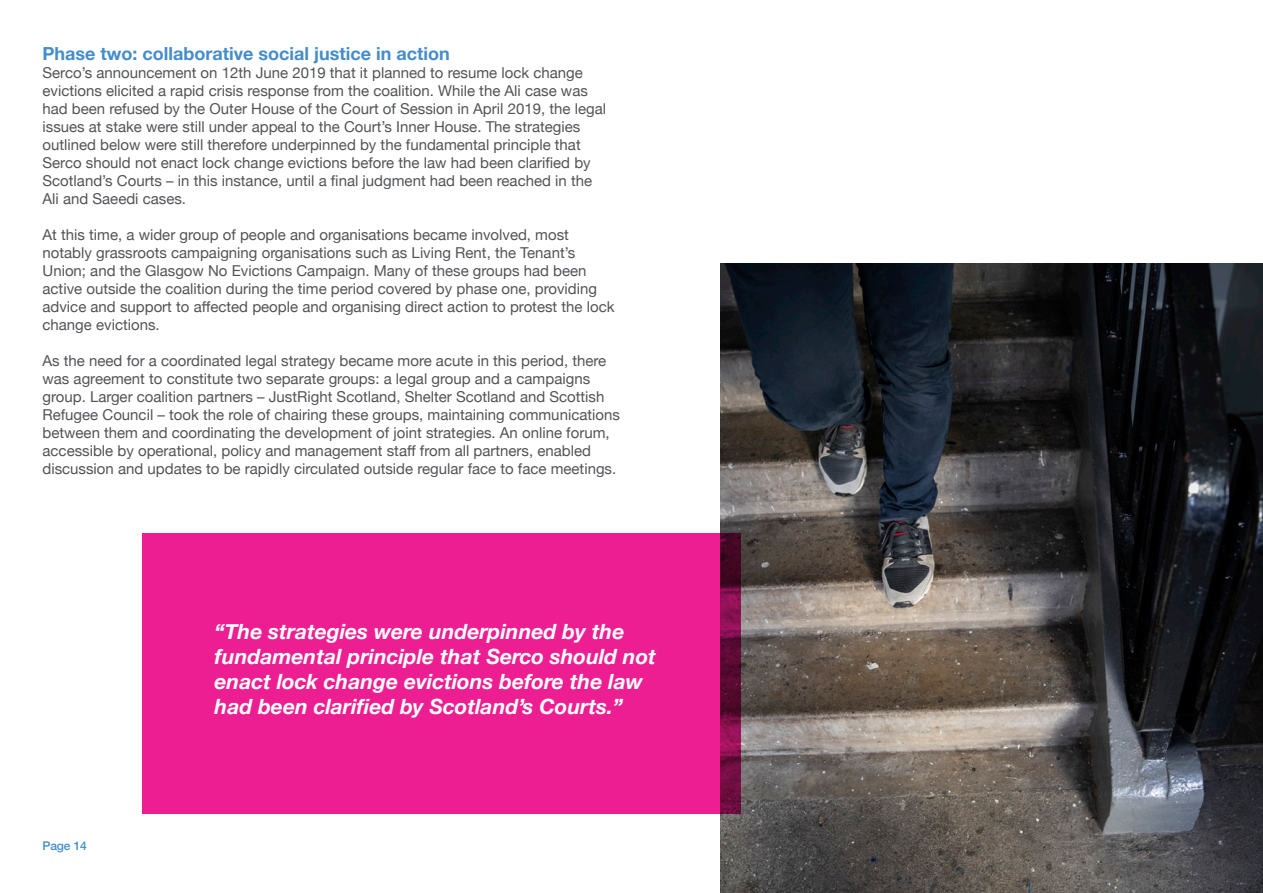
<style>
.page{position:relative;width:1263px;height:893px;background:#fff}
.page>*{position:absolute;margin:0;border:0;box-sizing:border-box;transform-origin:0 0}
.t1{font:italic 700 21px/25.2px "Helvetica Neue";color:#fff}
.t2{font:700 18px "Helvetica Neue";color:#448dcb}
.t3{font:15px/18px "Helvetica Neue";color:#515458}
.t4{font:500 12px "Helvetica Neue";letter-spacing:-.01em;color:#448dcb}
</style>
<div class="page">
<img style="left:721px;top:264px;width:542px;height:629px">
<div style="left:142px;top:533px;width:599px;height:280px;background:#ed1e91"></div>
<p class="t2" style="left:43px;top:40px;width:409px">Phase two: collaborative social justice in action</p>
<p class="t3" style="left:43px;top:65px;width:565px">Serco’s announcement on 12th June 2019 that it planned to resume lock change evictions elicited a rapid crisis response from the coalition. While the Ali case was had been refused by the Outer House of the Court of Session in April 2019, the legal issues at stake were still under appeal to the Court’s Inner House. The strategies outlined below were still therefore underpinned by the fundamental principle that Serco should not enact lock change evictions before the law had been clarified by Scotland’s Courts – in this instance, until a final judgment had been reached in the Ali and Saeedi cases.</p>
<p class="t3" style="left:43px;top:227px;width:573px">At this time, a wider group of people and organisations became involved, most notably grassroots campaigning organisations such as Living Rent, the Tenant’s Union; and the Glasgow No Evictions Campaign. Many of these groups had been active outside the coalition during the time period covered by phase one, providing advice and support to affected people and organising direct action to protest the lock change evictions.</p>
<p class="t3" style="left:43px;top:353px;width:579px">As the need for a coordinated legal strategy became more acute in this period, there was agreement to constitute two separate groups: a legal group and a campaigns group. Larger coalition partners – JustRight Scotland, Shelter Scotland and Scottish Refugee Council – took the role of chairing these groups, maintaining communications between them and coordinating the development of joint strategies. An online forum, accessible by operational, policy and management staff from all partners, enabled discussion and updates to be rapidly circulated outside regular face to face meetings.</p>
<p class="t4" style="left:43px;top:836px;width:46px">Page 14</p>
<p class="t1" style="left:215px;top:619px;width:443px">“The strategies were underpinned by the fundamental principle that Serco should not enact lock change evictions before the law had been clarified by Scotland’s Courts.”</p>
</div>
